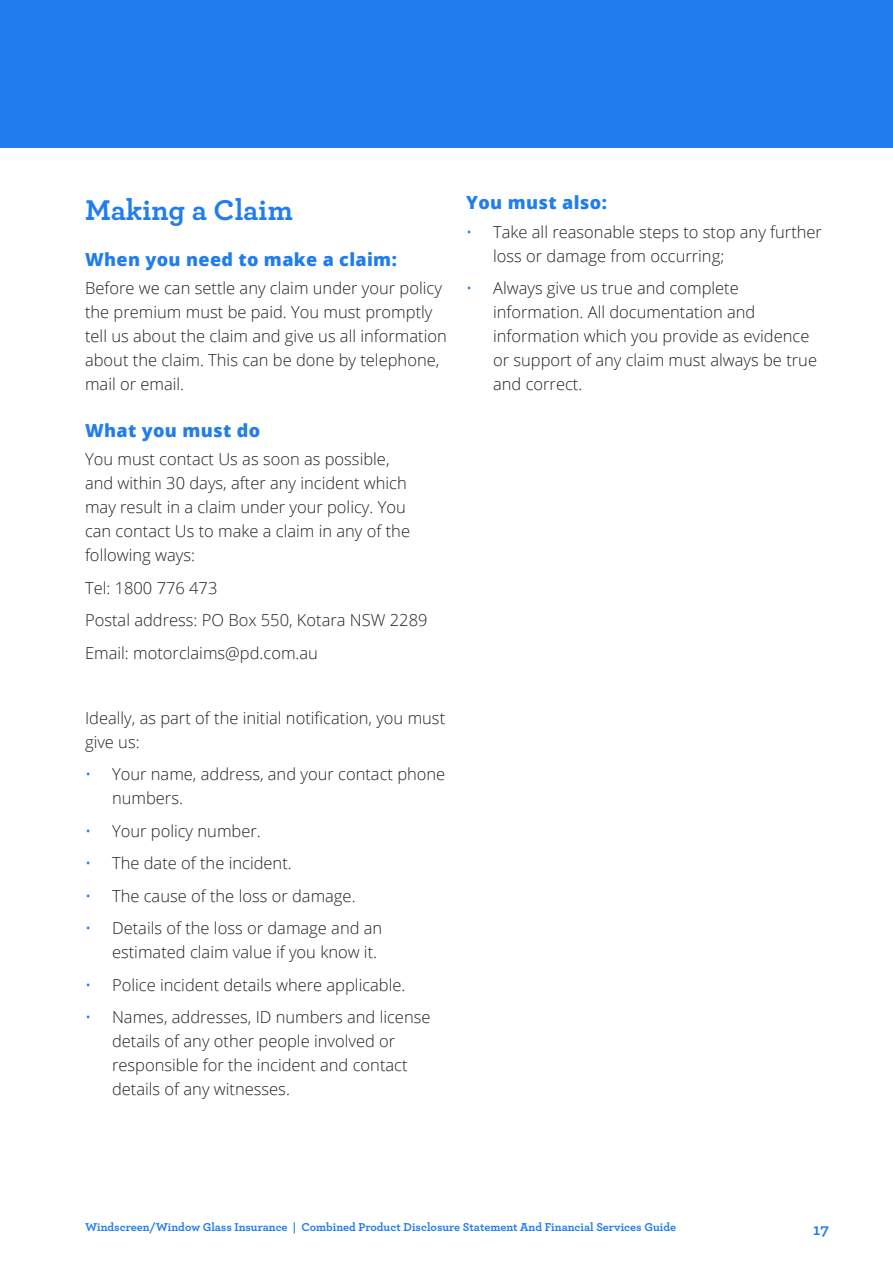
<style>
.page{position:relative;width:893px;height:1263px;background:#fff}
.page>*{position:absolute;margin:0;border:0;box-sizing:border-box;transform-origin:0 0}
.Heading_1{font:700 30px "Archer Pro";color:#217ded}
.heading_2{font:800 18px "Open Sans";letter-spacing:.02em;color:#217ded}
.body{font:300 16.5px/24px "Open Sans";color:#231f20}
.t1{font:700 16.5px "Archer Pro";color:#217ded}
.t2{font:700 12px "Archer Pro";color:#217ded}
.s1{color:#217ded}
</style>
<div class="page">
<div style="left:0;top:0;width:893px;height:147px;background:#217ded"></div>
<p class="Heading_1" style="left:85px;top:186px;width:209px">Making a Claim</p>
<p class="heading_2" style="left:85px;top:246px;width:313px">When you need to make a claim:</p>
<p class="body" style="left:85px;top:276px;width:363px">Before we can settle any claim under your policy the premium must be paid. You must promptly tell us about the claim and give us all information about the claim. This can be done by telephone, mail or email.</p>
<p class="heading_2" style="left:85px;top:417px;width:177px">What you must do</p>
<p class="body" style="left:85px;top:447px;width:327px">You must contact Us as soon as possible, and within 30 days, after any incident which may result in a claim under your policy. You can contact Us to make a claim in any of the following ways:</p>
<p class="body" style="left:85px;top:575px;width:134px">Tel: 1800 776 473</p>
<p class="body" style="left:85px;top:608px;width:344px">Postal address: PO Box 550, Kotara NSW 2289</p>
<p class="body" style="left:85px;top:640px;width:234px">Email: motorclaims@pd.com.au</p>
<p class="body" style="left:85px;top:705px;width:362px">Ideally, as part of the initial notification, you must give us:</p>
<p class="body" style="left:112px;top:762px;width:335px;text-indent:-27px"><span class="s1">•</span> Your name, address, and your contact phone numbers.</p>
<p class="body" style="left:85px;top:818px;width:177px"><span class="s1">•</span> Your policy number.</p>
<p class="body" style="left:85px;top:851px;width:208px"><span class="s1">•</span> The date of the incident.</p>
<p class="body" style="left:85px;top:883px;width:272px"><span class="s1">•</span> The cause of the loss or damage.</p>
<p class="body" style="left:112px;top:916px;width:272px;text-indent:-27px"><span class="s1">•</span> Details of the loss or damage and an estimated claim value if you know it.</p>
<p class="body" style="left:85px;top:972px;width:322px"><span class="s1">•</span> Police incident details where applicable.</p>
<p class="body" style="left:112px;top:1005px;width:320px;text-indent:-27px"><span class="s1">•</span> Names, addresses, ID numbers and license details of any other people involved or responsible for the incident and contact details of any witnesses.</p>
<p class="heading_2" style="left:466px;top:189px;width:142px">You must also:</p>
<p class="body" style="left:493px;top:219px;width:330px;text-indent:-27px"><span class="s1">•</span> Take all reasonable steps to stop any further loss or damage from occurring;</p>
<p class="body" style="left:493px;top:276px;width:325px;text-indent:-27px"><span class="s1">•</span> Always give us true and complete information. All documentation and information which you provide as evidence or support of any claim must always be true and correct.</p>
<p class="t2" style="left:85px;top:1218px;width:593px">Windscreen/Window Glass Insurance | Combined Product Disclosure Statement And Financial Services Guide</p>
<p class="t1" style="left:813px;top:1216px;width:17px">17</p>
</div>
